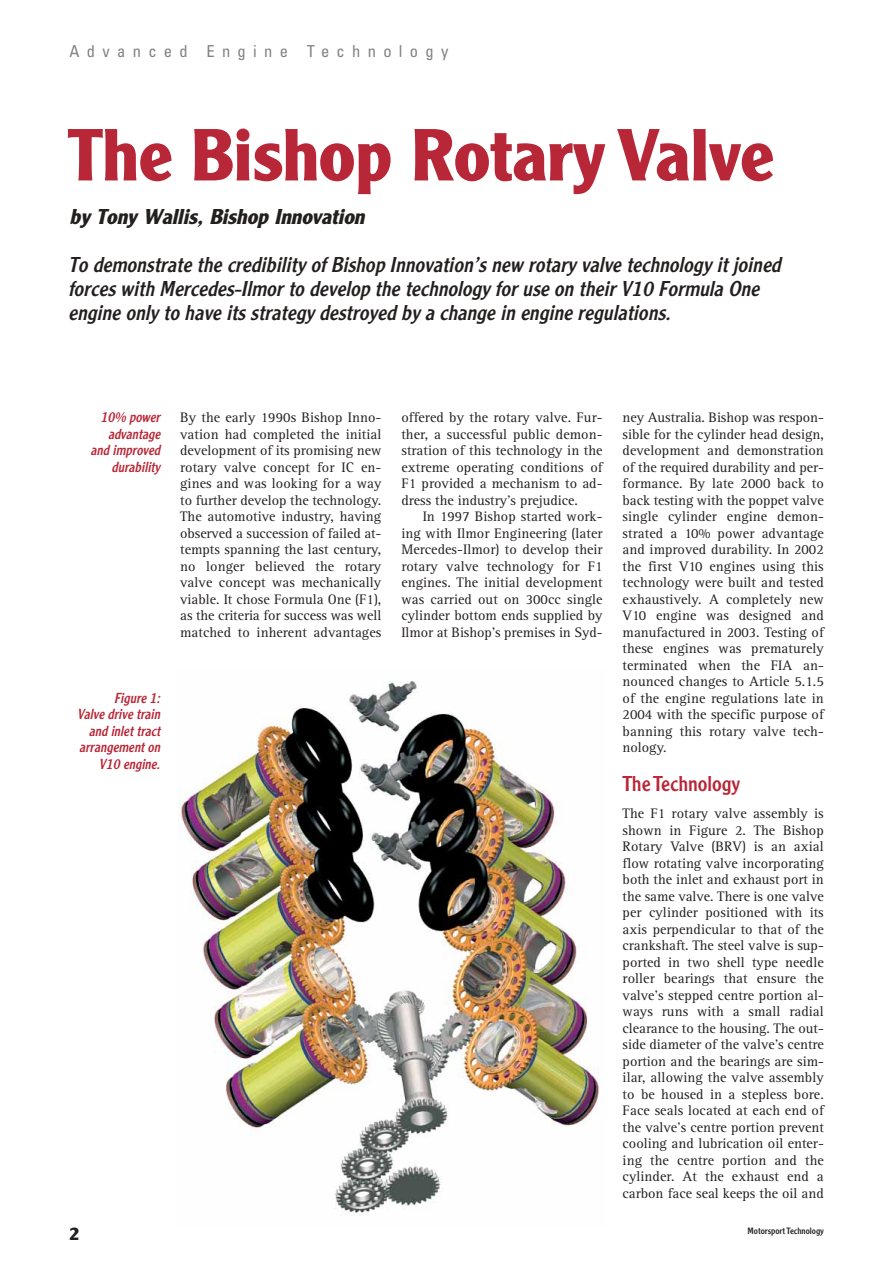
<style>
.page{position:relative;width:893px;height:1263px;background:#fff}
.page>*{position:absolute;margin:0;border:0;box-sizing:border-box;transform-origin:0 0}
.t1{font:700 72px "Clearface Gothic LH";color:#b82737}
.t2{font:italic 21px/24px "Clearface Gothic LH";color:#231f1f}
.t3{font:italic 700 21px "Clearface Gothic LH";color:#231f1f}
.t4{font:21px "Clearface Gothic LH";color:#b82737}
.t5{font:700 18px "Clearface Gothic LH";color:#231f1f}
.t6{font:condensed 16.5px "Univers";letter-spacing:.445em;color:#808284}
.t7{font:14.25px/16.5px "Rotis Serif";color:#231f1f;text-align:justify}
.t8{font:italic 14.25px/16.5px "Clearface Gothic LH";color:#b82737;text-align:right;scale:.95 1}
.t9{font:9px "Clearface Gothic LH";color:#231f1f}
</style>
<div class="page">
<img style="left:179px;top:681px;width:420px;height:534px">
<p class="t6" style="left:70px;top:46px;width:380px">Advanced Engine Technology</p>
<h1 class="t1" style="left:68px;top:129px;width:707px">The Bishop Rotary Valve</h1>
<h2 class="t3" style="left:70px;top:209px;width:300px">by Tony Wallis, Bishop Innovation</h2>
<p class="t2" style="left:68px;top:255px;width:718px">To demonstrate the credibility of Bishop Innovation’s new rotary valve technology itjoined forces with Mercedes-Ilmorto develop the technology foruse on theirV10 Formula One engine only to have its strategy destroyed by a change in engine regulations.</p>
<p class="t8" style="left:91px;top:410px;width:77px">10% power advantage and improved durability</p>
<p class="t8" style="left:77px;top:691px;width:92px">Figure 1:<br>Valve drive train and inlettract arrangementon<br>V10 engine.</p>
<p class="t7" style="left:180px;top:411px;width:203px">By the early 1990s Bishop Inno&shy;vation had completed the initial development of its promising new rotary valve concept for IC en&shy;gines and was looking for a way to further develop the technology.<br>The automotive industry, having observed a succession of failed at&shy;tempts spanning the last century, no longer believed the rotary valve concept was mechanically viable. It chose Formula One (F1), as the criteria for success was well matched to inherent advantages</p>
<p class="t7" style="left:622px;top:411px;width:203px">ney Australia. Bishop was respon&shy;sible for the cylinder head design, development and demonstration of the required durability and per&shy;formance. By late 2000 back to back testing with the poppet valve single cylinder engine demon&shy;strated a 10% power advantage and improved durability. In 2002 the first V10 engines using this technology were built and tested exhaustively. A completely new V10 engine was designed and manufactured in 2003. Testing of these engines was prematurely terminated when the FIA an&shy;nounced changes to Article 5.1.5 of the engine regulations late in 2004 with the specific purpose of banning this rotary valve tech&shy;nology.</p>
<h2 class="t4" style="left:622px;top:776px;width:119px">The Technology</h2>
<p class="t7" style="left:622px;top:807px;width:203px">The F1 rotary valve assembly is shown in Figure 2. The Bishop Rotary Valve (BRV) is an axial flow rotating valve incorporating both the inlet and exhaust port in the same valve. There is one valve per cylinder positioned with its axis perpendicular to that of the crankshaft. The steel valve is sup&shy;ported in two shell type needle roller bearings that ensure the valve’s stepped centre portion al&shy;ways runs with a small radial clearance to the housing. The out&shy;side diameter of the valve’s centre portion and the bearings are sim&shy;ilar, allowing the valve assembly to be housed in a stepless bore.<br>Face seals located at each end of the valve’s centre portion prevent cooling and lubrication oil enter&shy;ing the centre portion and the cylinder. At the exhaust end a carbon face seal keeps the oil and</p>
<p class="t7" style="left:401px;top:411px;width:203px">offered by the rotary valve. Fur&shy;ther, a successful public demon&shy;stration of this technology in the extreme operating conditions of F1 provided a mechanism to ad&shy;dress the industry’s prejudice.</p>
<p class="t7" style="left:401px;top:510px;width:203px;text-indent:21px">In 1997 Bishop started work&shy;ing with Ilmor Engineering (later Mercedes-Ilmor) to develop their rotary valve technology for F1 engines. The initial development was carried out on 300cc single cylinder bottom ends supplied by Ilmor at Bishop’s premises in Syd-</p>
<p class="t5" style="left:70px;top:1228px;width:11px">2</p>
<p class="t9" style="left:747px;top:1228px;width:78px">Motorsport Technology</p>
</div>
